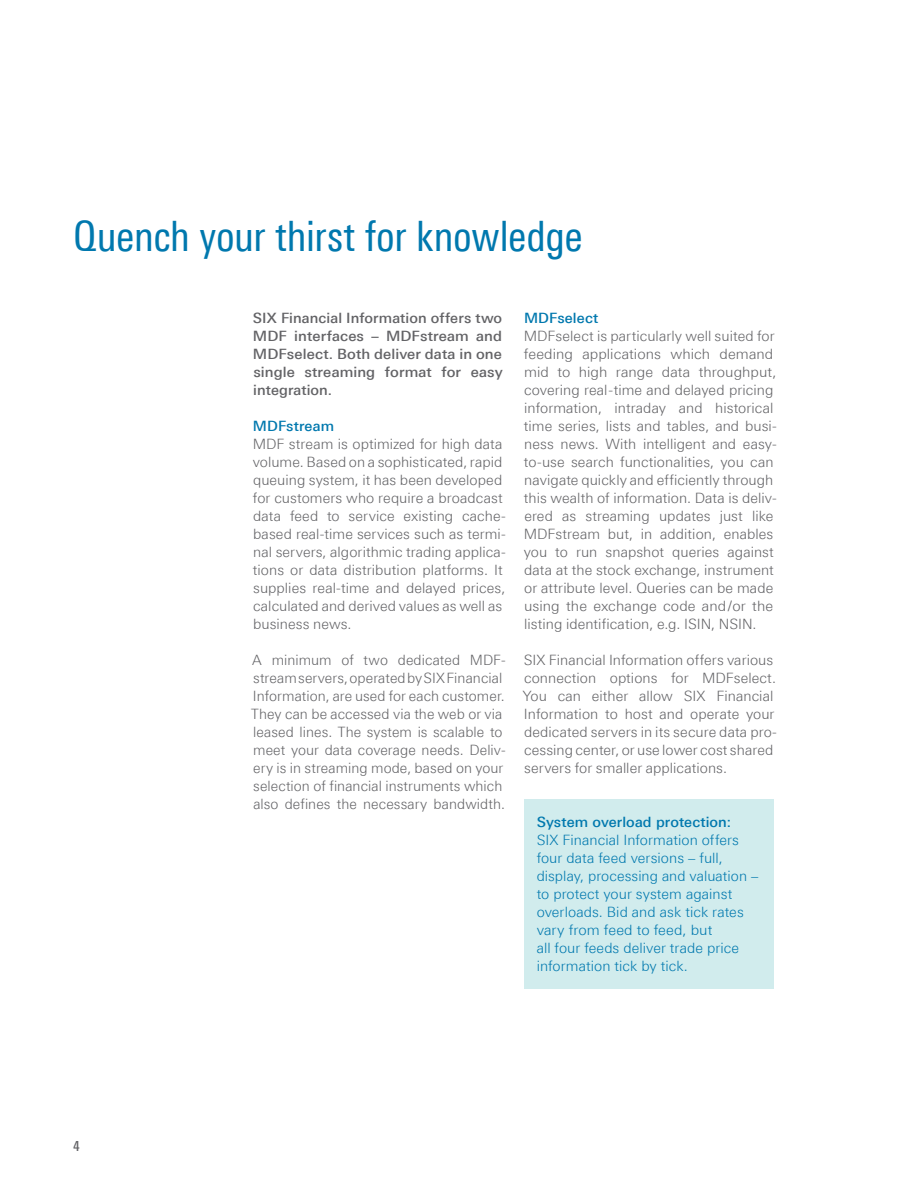
<style>
.page{position:relative;width:918px;height:1188px;background:#fff}
.page>*{position:absolute;margin:0;border:0;box-sizing:border-box;transform-origin:0 0}
.t1{font:42px "Linotype Univers 420 Cn";letter-spacing:-.01em;color:#0078ae}
.t2{font:300 14.25px/18px "Linotype Univers 330";letter-spacing:.005em;color:#636366}
.t3{font:300 14.25px/18px "Linotype Univers 330";letter-spacing:.005em;color:#0078ae}
.t4{font:500 14.25px/18px "Linotype Univers 530";letter-spacing:.005em;color:#636366;text-align:justify}
.t5{font:500 14.25px "Linotype Univers 530";letter-spacing:.005em;color:#0078ae}
.t6{font:500 14.25px "Linotype Univers 520 Cn";color:#636366}
</style>
<div class="page">
<div style="left:524px;top:799px;width:250px;height:190px;background:#d1eced"></div>
<h1 class="t1" style="left:73px;top:211px;width:511px">Quench your thirst for knowledge</h1>
<p class="t6" style="left:73px;top:1137px;width:8px">4</p>
<p class="t4" style="left:253px;top:309px;width:251px">SIX Financial Information offers two MDF interfaces – MDFstream and MDFselect. Both deliver data in one single streaming format for easy integration.</p>
<p class="t5" style="left:253px;top:417px;width:83px">MDFstream</p>
<p class="t2" style="left:253px;top:435px;width:255px">MDF stream is optimized for high data volume. Based on a sophisticated, rapid queuing system, it has been developed for customers who require a broadcast data feed to service existing cache&shy;based real-time services such as termi&shy;nal servers, algorithmic trading applica&shy;tions or data distribution platforms. It supplies real-time and delayed prices, calculated and derived values as well as business news.</p>
<p class="t2" style="left:251px;top:651px;width:256px">A minimum of two dedicated MDF&shy;stream servers, operated by SIX Financial Information, are used for each customer.<br>They can be accessed via the web or via leased lines. The system is scalable to meet your data coverage needs. Deliv&shy;ery is in streaming mode, based on your selection of financial instruments which also defines the necessary bandwidth.</p>
<p class="t5" style="left:524px;top:309px;width:76px">MDFselect</p>
<p class="t2" style="left:524px;top:327px;width:255px">MDFselect is particularly well suited for feeding applications which demand mid to high range data throughput, covering real-time and delayed pricing information, intraday and historical time series, lists and tables, and busi&shy;ness news. With intelligent and easy&shy;to-use search functionalities, you can navigate quickly and efficiently through this wealth of information. Data is deliv&shy;ered as streaming updates just like MDFstream but, in addition, enables you to run snapshot queries against data at the stock exchange, instrument or attribute level. Queries can be made using the exchange code and/or the listing identification, e.g. ISIN, NSIN.</p>
<p class="t2" style="left:523px;top:651px;width:256px">SIX Financial Information offers various connection options for MDFselect.<br>You can either allow SIX Financial Information to host and operate your dedicated servers in its secure data pro&shy;cessing center, or use lower cost shared servers for smaller applications.</p>
<p class="t5" style="left:537px;top:813px;width:196px">System overload protection:</p>
<p class="t3" style="left:537px;top:831px;width:223px">SIX Financial Information offers four data feed versions – full, display, processing and valuation – to protect your system against overloads. Bid and ask tick rates vary from feed to feed, but<br>all four feeds deliver trade price information tick by tick.</p>
</div>
